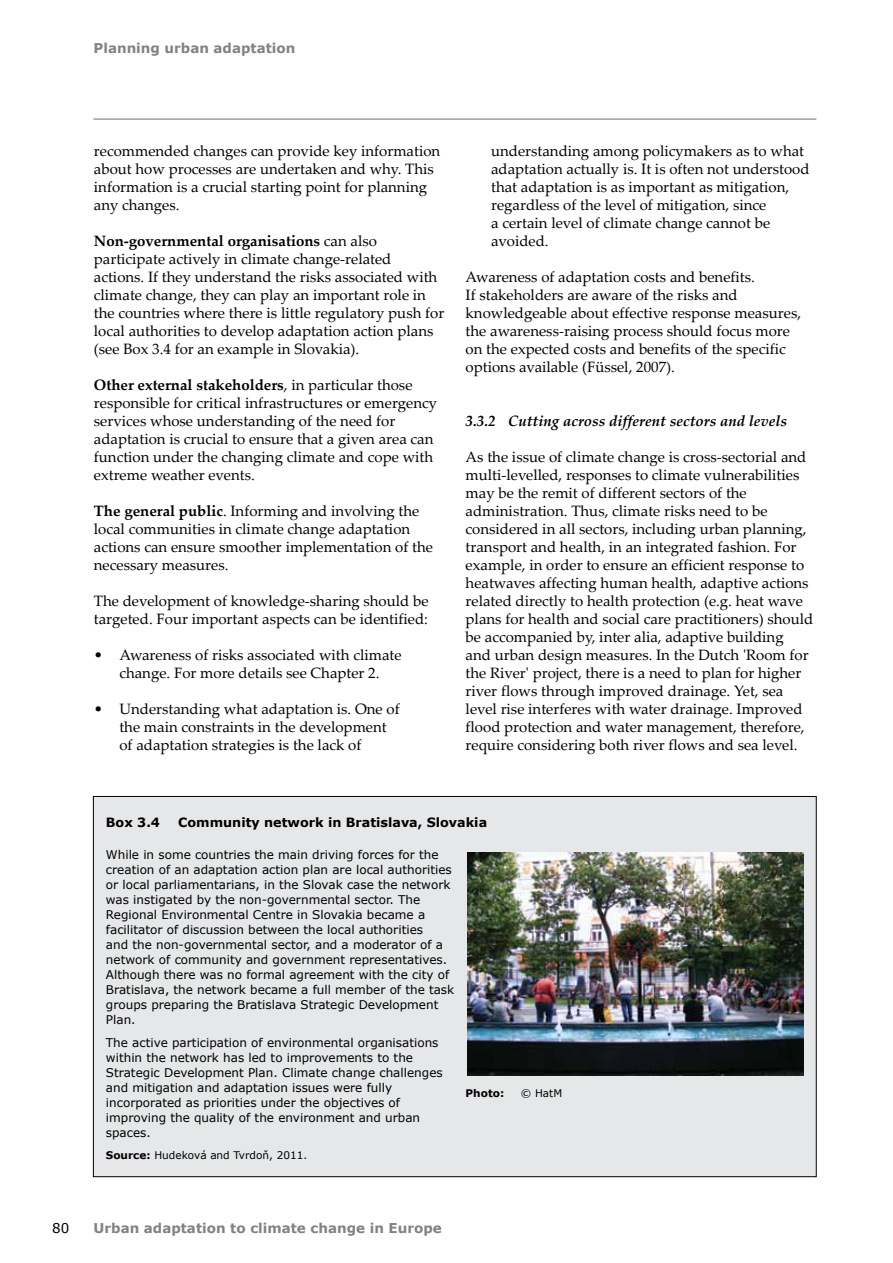
<style>
.page{position:relative;width:893px;height:1263px;background:#fff}
.page>*{position:absolute;margin:0;border:0;box-sizing:border-box;transform-origin:0 0}
.Body_Text{font:15px/18px "Palatino Linotype";color:#000}
.Body_Text_Indent{font:15px/18px "Palatino Linotype";color:#000}
.Heading_3{font:italic 700 15px "Palatino Linotype";color:#000}
.t1{font:700 13.5px "Verdana";color:#808285}
.t2{font:13.5px "Verdana";color:#000}
.Box_Text_Heading{font:700 12.75px "Verdana";color:#000}
.Box_text{font:12px/15px "Verdana";color:#000}
.Note_Source{font:10.5px "Verdana";color:#000}
.Note_Source-2{font:700 10.5px "Verdana";color:#000}
.s1{font-weight:700}
</style>
<div class="page">
<hr style="left:94px;top:119px;width:722px;height:1px;background:#6d6e71">
<div style="left:93px;top:796px;width:723px;height:381px;background:#e6e7e8"></div>
<img style="left:467px;top:853px;width:336px;height:223px">
<p class="t1" style="left:94px;top:40px;width:203px">Planning urban adaptation</p>
<p class="Body_Text" style="left:94px;top:141px;width:348px">recommended changes can provide key information about how processes are undertaken and why. This information is a crucial starting point for planning any changes.</p>
<p class="Body_Text" style="left:94px;top:231px;width:352px"><span class="s1">Non-governmental organisations</span> can also participate actively in climate change-related actions. If they understand the risks associated with climate change, they can play an important role in the countries where there is little regulatory push for local authorities to develop adaptation action plans (see Box 3.4 for an example in Slovakia).</p>
<p class="Body_Text" style="left:94px;top:375px;width:345px"><span class="s1">Other external stakeholders</span>, in particular those responsible for critical infrastructures or emergency services whose understanding of the need for adaptation is crucial to ensure that a given area can function under the changing climate and cope with extreme weather events.</p>
<p class="Body_Text" style="left:94px;top:501px;width:341px"><span class="s1">The general public</span>. Informing and involving the local communities in climate change adaptation actions can ensure smoother implementation of the necessary measures.</p>
<p class="Body_Text" style="left:94px;top:591px;width:336px">The development of knowledge-sharing should be targeted. Four important aspects can be identified:</p>
<p class="Body_Text_Indent" style="left:94px;top:645px;width:309px;text-align:center">• Awareness of risks associated with climate change. For more details see Chapter 2.</p>
<p class="Body_Text_Indent" style="left:119px;top:699px;width:282px;text-indent:-26px">• Understanding what adaptation is. One of the main constraints in the development of adaptation strategies is the lack of</p>
<p class="Body_Text_Indent" style="left:491px;top:141px;width:320px">understanding among policymakers as to what adaptation actually is. It is often not understood that adaptation is as important as mitigation, regardless of the level of mitigation, since<br>a certain level of climate change cannot be avoided.</p>
<p class="Body_Text" style="left:466px;top:267px;width:337px">Awareness of adaptation costs and benefits.<br>If stakeholders are aware of the risks and knowledgeable about effective response measures, the awareness-raising process should focus more on the expected costs and benefits of the specific options available (Füssel, 2007).</p>
<p class="Heading_3" style="left:466px;top:410px;width:323px">3.3.2 Cutting across different sectors and levels</p>
<p class="Body_Text" style="left:466px;top:447px;width:349px">As the issue of climate change is cross-sectorial and multi-levelled, responses to climate vulnerabilities may be the remit of different sectors of the administration. Thus, climate risks need to be considered in all sectors, including urban planning, transport and health, in an integrated fashion. For example, in order to ensure an efficient response to heatwaves affecting human health, adaptive actions related directly to health protection (e.g. heat wave plans for health and social care practitioners) should be accompanied by, inter alia, adaptive building<br>and urban design measures. In the Dutch 'Room for the River' project, there is a need to plan for higher river flows through improved drainage. Yet, sea level rise interferes with water drainage. Improved flood protection and water management, therefore, require considering both river flows and sea level.</p>
<p class="Box_Text_Heading" style="left:106px;top:814px;width:56px">Box 3.4</p>
<p class="Box_Text_Heading" style="left:178px;top:814px;width:310px">Community network in Bratislava, Slovakia</p>
<p class="Box_text" style="left:106px;top:846px;width:350px">While in some countries the main driving forces for the creation of an adaptation action plan are local authorities or local parliamentarians, in the Slovak case the network was instigated by the non‑governmental sector. The Regional Environmental Centre in Slovakia became a facilitator of discussion between the local authorities<br>and the non‑governmental sector, and a moderator of a network of community and government representatives.<br>Although there was no formal agreement with the city of Bratislava, the network became a full member of the task groups preparing the Bratislava Strategic Development Plan.</p>
<p class="Box_text" style="left:106px;top:1035px;width:338px">The active participation of environmental organisations within the network has led to improvements to the Strategic Development Plan. Climate change challenges and mitigation and adaptation issues were fully incorporated as priorities under the objectives of improving the quality of the environment and urban spaces.</p>
<p class="Note_Source" style="left:106px;top:1148px;width:203px"><span class="s1">Source:</span> Hudeková and Tvrdoň, 2011.</p>
<p class="Note_Source-2" style="left:466px;top:1086px;width:40px">Photo:</p>
<p class="Note_Source" style="left:521px;top:1086px;width:43px">© HatM</p>
<p class="t2" style="left:52px;top:1219px;width:19px">80</p>
<p class="t1" style="left:94px;top:1219px;width:350px">Urban adaptation to climate change in Europe</p>
</div>
